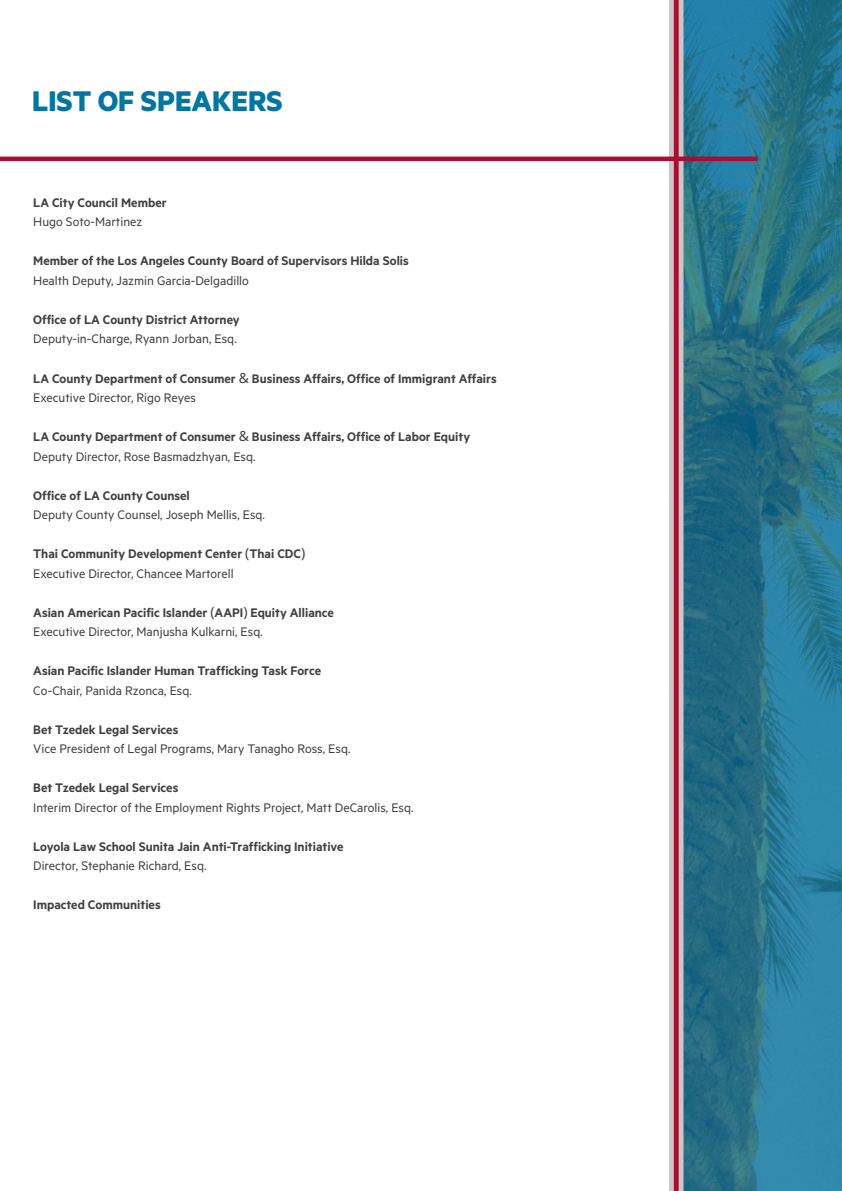
<style>
.page{position:relative;width:842px;height:1191px;background:#fff}
.page>*{position:absolute;margin:0;border:0;box-sizing:border-box;transform-origin:0 0}
.t1{font:700 32px "Test Metric";color:#0076a5}
.t2{font:600 14px "Test Metric";color:#404040}
.t3{font:14px "Test Metric";color:#404040}
.s1{font-family:"Noto Sans";font-weight:400}
</style>
<div class="page">
<svg style="left:683px;top:0;width:159px;height:1190px;background:#28758f"></svg>
<div style="left:669px;top:0;width:14px;height:1190px;background:#c8c9c7"></div>
<div style="left:674px;top:0;width:5px;height:1190px;background:#ab0c2f"></div>
<div style="left:0;top:156px;width:758px;height:5px;background:#ab0c2f"></div>
<p class="t1" style="left:32px;top:87px;width:252px">LIST OF SPEAKERS</p>
<p class="t2" style="left:33px;top:196px;width:135px">LA City Council Member</p>
<p class="t3" style="left:33px;top:216px;width:111px">Hugo Soto-Martinez</p>
<p class="t2" style="left:33px;top:255px;width:377px">Member of the Los Angeles County Board of Supervisors Hilda Solis</p>
<h1 class="t3" style="left:33px;top:274px;width:217px">Health Deputy, Jazmin Garcia-Delgadillo</h1>
<p class="t2" style="left:33px;top:313px;width:208px">Office of LA County District Attorney</p>
<p class="t3" style="left:33px;top:333px;width:205px">Deputy-in-Charge, Ryann Jorban, Esq.</p>
<p class="t2" style="left:33px;top:372px;width:465px">LA County Department of Consumer <span class="s1">&amp;</span> Business Affairs, Office of Immigrant Affairs</p>
<p class="t3" style="left:33px;top:391px;width:164px">Executive Director, Rigo Reyes</p>
<p class="t2" style="left:33px;top:430px;width:438px">LA County Department of Consumer <span class="s1">&amp;</span> Business Affairs, Office of Labor Equity</p>
<p class="t3" style="left:33px;top:450px;width:224px">Deputy Director, Rose Basmadzhyan, Esq.</p>
<p class="t2" style="left:33px;top:489px;width:158px">Office of LA County Counsel</p>
<p class="t3" style="left:33px;top:508px;width:233px">Deputy County Counsel, Joseph Mellis, Esq.</p>
<p class="t2" style="left:33px;top:547px;width:273px">Thai Community Development Center <span class="s1">(</span>Thai CDC<span class="s1">)</span></p>
<p class="t3" style="left:33px;top:567px;width:202px">Executive Director, Chancee Martorell</p>
<p class="t2" style="left:33px;top:606px;width:302px">Asian American Pacific Islander <span class="s1">(</span>AAPI<span class="s1">)</span> Equity Alliance</p>
<p class="t3" style="left:33px;top:625px;width:231px">Executive Director, Manjusha Kulkarni, Esq.</p>
<p class="t2" style="left:33px;top:664px;width:289px">Asian Pacific Islander Human Trafficking Task Force</p>
<p class="t3" style="left:33px;top:684px;width:160px">Co-Chair, Panida Rzonca, Esq.</p>
<p class="t2" style="left:33px;top:723px;width:147px">Bet Tzedek Legal Services</p>
<p class="t3" style="left:33px;top:742px;width:319px">Vice President of Legal Programs, Mary Tanagho Ross, Esq.</p>
<p class="t2" style="left:33px;top:781px;width:147px">Bet Tzedek Legal Services</p>
<p class="t3" style="left:33px;top:801px;width:382px">Interim Director of the Employment Rights Project, Matt DeCarolis, Esq.</p>
<p class="t2" style="left:33px;top:840px;width:312px">Loyola Law School Sunita Jain Anti-Trafficking Initiative</p>
<p class="t3" style="left:33px;top:859px;width:175px">Director, Stephanie Richard, Esq.</p>
<p class="t2" style="left:33px;top:898px;width:129px">Impacted Communities</p>
</div>
